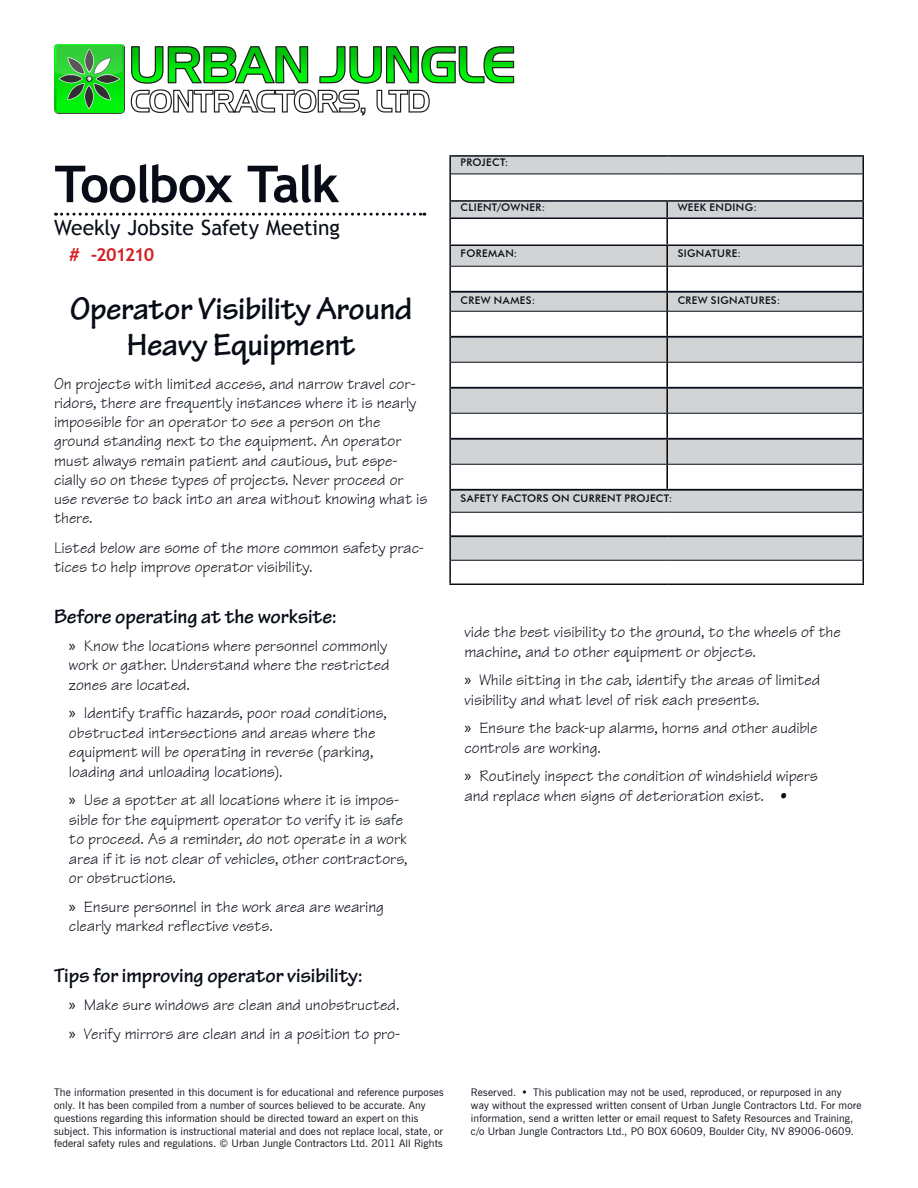
<style>
.page{position:relative;width:918px;height:1188px;background:#fff}
.page>*{position:absolute;margin:0;border:0;box-sizing:border-box;transform-origin:0 0}
.t1{font:700 51px "Trebuchet MS";letter-spacing:-.03em;color:#070c16}
.t2{font:700 33px/36px "Tekton Pro";letter-spacing:-.01em;color:#070c16;text-align:center}
.t3{font:700 21px "Tekton Pro";letter-spacing:-.005em;color:#070c16}
.t4{font:21px "Trebuchet MS";letter-spacing:-.01em;color:#070c16}
.t5{font:700 18px "Trebuchet MS";letter-spacing:-.05em;color:#d2232a}
.t6{font:16.5px/19.5px "Technical Plain";letter-spacing:-.005em;color:#070c16}
.t7{font:10.5px/12.8px "News Gothic BT";letter-spacing:.01em;color:#070c16}
.t8{font:500 10.5px "Futura BT";letter-spacing:.035em;color:#070c16}
.s1{font-family:"Myriad Pro"}
</style>
<div class="page">
<svg style="left:451px;top:157px;width:411px;height:403px;fill:#d9d9db"></svg>
<hr style="left:449px;top:155px;width:218px;height:2px;background:#070c16">
<svg style="left:449px;top:157px;width:2px;height:17px"></svg>
<hr style="left:667px;top:155px;width:197px;height:2px;background:#070c16">
<svg style="left:862px;top:157px;width:2px;height:17px"></svg>
<hr style="left:449px;top:246px;width:2px;height:20px;background:#070c16">
<hr style="left:862px;top:246px;width:2px;height:20px;background:#070c16">
<hr style="left:449px;top:266px;width:2px;height:26px;background:#070c16">
<hr style="left:862px;top:266px;width:2px;height:26px;background:#070c16">
<svg style="left:449px;top:292px;width:2px;height:19px"></svg>
<svg style="left:862px;top:292px;width:2px;height:19px"></svg>
<hr style="left:449px;top:311px;width:2px;height:26px;background:#070c16">
<hr style="left:862px;top:311px;width:2px;height:26px;background:#070c16">
<hr style="left:449px;top:337px;width:2px;height:25px;background:#070c16">
<hr style="left:862px;top:337px;width:2px;height:25px;background:#070c16">
<hr style="left:449px;top:362px;width:2px;height:26px;background:#070c16">
<hr style="left:862px;top:362px;width:2px;height:26px;background:#070c16">
<hr style="left:449px;top:388px;width:2px;height:25px;background:#070c16">
<hr style="left:862px;top:388px;width:2px;height:25px;background:#070c16">
<hr style="left:449px;top:413px;width:2px;height:26px;background:#070c16">
<hr style="left:862px;top:413px;width:2px;height:26px;background:#070c16">
<hr style="left:449px;top:439px;width:2px;height:25px;background:#070c16">
<hr style="left:862px;top:439px;width:2px;height:25px;background:#070c16">
<hr style="left:449px;top:464px;width:2px;height:26px;background:#070c16">
<hr style="left:862px;top:464px;width:2px;height:26px;background:#070c16">
<hr style="left:449px;top:490px;width:2px;height:22px;background:#070c16">
<hr style="left:862px;top:490px;width:2px;height:22px;background:#070c16">
<hr style="left:449px;top:512px;width:2px;height:24px;background:#070c16">
<hr style="left:862px;top:512px;width:2px;height:24px;background:#070c16">
<hr style="left:449px;top:536px;width:2px;height:24px;background:#070c16">
<hr style="left:862px;top:536px;width:2px;height:24px;background:#070c16">
<hr style="left:449px;top:560px;width:2px;height:24px;background:#070c16">
<hr style="left:862px;top:560px;width:2px;height:24px;background:#070c16">
<hr style="left:449px;top:584px;width:218px;height:1px;background:#070c16">
<hr style="left:667px;top:584px;width:197px;height:1px;background:#070c16">
<hr style="left:451px;top:174px;width:216px;height:1px;background:#070c16">
<hr style="left:667px;top:174px;width:195px;height:1px;background:#070c16">
<hr style="left:451px;top:266px;width:216px;height:1px;background:#070c16">
<hr style="left:667px;top:266px;width:195px;height:1px;background:#070c16">
<hr style="left:451px;top:311px;width:216px;height:1px;background:#070c16">
<hr style="left:667px;top:311px;width:195px;height:1px;background:#070c16">
<hr style="left:451px;top:362px;width:216px;height:1px;background:#070c16">
<hr style="left:667px;top:362px;width:195px;height:1px;background:#070c16">
<hr style="left:451px;top:413px;width:216px;height:1px;background:#070c16">
<hr style="left:667px;top:413px;width:195px;height:1px;background:#070c16">
<hr style="left:451px;top:464px;width:216px;height:1px;background:#070c16">
<hr style="left:667px;top:464px;width:195px;height:1px;background:#070c16">
<hr style="left:451px;top:512px;width:216px;height:1px;background:#070c16">
<hr style="left:667px;top:512px;width:195px;height:1px;background:#070c16">
<hr style="left:451px;top:560px;width:216px;height:1px;background:#070c16">
<hr style="left:667px;top:560px;width:195px;height:1px;background:#070c16">
<hr style="left:666px;top:246px;width:2px;height:20px;background:#000">
<hr style="left:666px;top:267px;width:2px;height:24px;background:#000">
<svg style="left:666px;top:293px;width:2px;height:18px"></svg>
<hr style="left:666px;top:312px;width:2px;height:24px;background:#000">
<hr style="left:666px;top:338px;width:2px;height:24px;background:#000">
<hr style="left:666px;top:363px;width:2px;height:24px;background:#000">
<hr style="left:666px;top:389px;width:2px;height:24px;background:#000">
<hr style="left:666px;top:414px;width:2px;height:24px;background:#000">
<hr style="left:666px;top:440px;width:2px;height:24px;background:#000">
<hr style="left:666px;top:465px;width:2px;height:24px;background:#000">
<hr style="left:451px;top:291px;width:216px;height:2px;background:#070c16">
<hr style="left:667px;top:291px;width:195px;height:2px;background:#070c16">
<hr style="left:451px;top:336px;width:216px;height:2px;background:#070c16">
<hr style="left:667px;top:336px;width:195px;height:2px;background:#070c16">
<hr style="left:451px;top:387px;width:216px;height:2px;background:#070c16">
<hr style="left:667px;top:387px;width:195px;height:2px;background:#070c16">
<hr style="left:451px;top:438px;width:216px;height:2px;background:#070c16">
<hr style="left:667px;top:438px;width:195px;height:2px;background:#070c16">
<hr style="left:451px;top:489px;width:216px;height:2px;background:#070c16">
<hr style="left:667px;top:489px;width:195px;height:2px;background:#070c16">
<hr style="left:451px;top:535px;width:216px;height:2px;background:#070c16">
<hr style="left:667px;top:535px;width:195px;height:2px;background:#070c16">
<hr style="left:449px;top:174px;width:2px;height:26px;background:#070c16">
<hr style="left:862px;top:174px;width:2px;height:26px;background:#070c16">
<hr style="left:449px;top:219px;width:2px;height:25px;background:#070c16">
<hr style="left:666px;top:219px;width:2px;height:25px;background:#070c16">
<hr style="left:862px;top:219px;width:2px;height:25px;background:#070c16">
<hr style="left:449px;top:244px;width:218px;height:2px;background:#070c16">
<hr style="left:667px;top:244px;width:197px;height:2px;background:#070c16">
<hr style="left:449px;top:200px;width:218px;height:2px;background:#070c16">
<svg style="left:449px;top:202px;width:2px;height:16px"></svg>
<hr style="left:667px;top:200px;width:197px;height:2px;background:#070c16">
<svg style="left:666px;top:202px;width:2px;height:16px"></svg>
<svg style="left:862px;top:202px;width:2px;height:16px"></svg>
<hr style="left:449px;top:218px;width:218px;height:1px;background:#070c16">
<hr style="left:667px;top:218px;width:197px;height:1px;background:#070c16">
<svg style="left:56px;top:213px;width:369px;height:3px"></svg>
<svg style="left:54px;top:44px;width:461px;height:72px"></svg>
<h1 class="t1" style="left:55px;top:152px;width:286px">Toolbox Talk</h1>
<p class="t4" style="left:54px;top:215px;width:288px">Weekly Jobsite Safety Meeting</p>
<p class="t5" style="left:69px;top:243px;width:87px"># -201210</p>
<h2 class="t2" style="left:70px;top:291px;width:344px">Operator Visibility Around<br>Heavy Equipment</h2>
<p class="t6" style="left:54px;top:374px;width:375px">On projects with limited access, and narrow travel cor&shy;ridors, there are frequently instances where it is nearly impossible for an operator to see a person on the ground standing next to the equipment. An operator must always remain patient and cautious, but espe&shy;cially so on these types of projects. Never proceed or use reverse to back into an area without knowing what is there.</p>
<p class="t6" style="left:54px;top:538px;width:372px">Listed below are some of the more common safety prac&shy;tices to help improve operator visibility.</p>
<p class="t3" style="left:54px;top:604px;width:284px">Before operating at the worksite:</p>
<p class="t6" style="left:69px;top:636px;width:322px"><span class="s1">»</span> Know the locations where personnel commonly work or gather. Understand where the restricted zones are located.</p>
<p class="t6" style="left:69px;top:703px;width:319px"><span class="s1">»</span> Identify traffic hazards, poor road conditions, obstructed intersections and areas where the equipment will be operating in reverse (parking, loading and unloading locations).</p>
<p class="t6" style="left:69px;top:790px;width:340px"><span class="s1">»</span> Use a spotter at all locations where it is impos&shy;sible for the equipment operator to verify it is safe to proceed. As a reminder, do not operate in a work area if it is not clear of vehicles, other contractors, or obstructions.</p>
<p class="t6" style="left:69px;top:897px;width:317px"><span class="s1">»</span> Ensure personnel in the work area are wearing clearly marked reflective vests.</p>
<p class="t3" style="left:54px;top:963px;width:310px">Tips for improving operator visibility:</p>
<p class="t6" style="left:69px;top:991px;width:333px;line-height:28.5px"><span class="s1">»</span> Make sure windows are clean and unobstructed. <span class="s1">»</span> Verify mirrors are clean and in a position to pro-</p>
<p class="t8" style="left:461px;top:156px;width:49px">PROJECT:</p>
<p class="t8" style="left:461px;top:201px;width:86px">CLIENT/OWNER:</p>
<p class="t8" style="left:678px;top:201px;width:81px">WEEK ENDING:</p>
<p class="t8" style="left:461px;top:247px;width:58px">FOREMAN:</p>
<p class="t8" style="left:678px;top:247px;width:65px">SIGNATURE:</p>
<p class="t8" style="left:461px;top:294px;width:76px">CREW NAMES:</p>
<p class="t8" style="left:678px;top:294px;width:104px">CREW SIGNATURES:</p>
<p class="t8" style="left:461px;top:492px;width:213px">SAFETY FACTORS ON CURRENT PROJECT:</p>
<p class="t6" style="left:464px;top:623px;width:378px">vide the best visibility to the ground, to the wheels of the machine, and to other equipment or objects.</p>
<p class="t6" style="left:464px;top:671px;width:358px"><span class="s1">»</span> While sitting in the cab, identify the areas of limited visibility and what level of risk each presents.</p>
<p class="t6" style="left:464px;top:719px;width:355px"><span class="s1">»</span> Ensure the back-up alarms, horns and other audible controls are working.</p>
<p class="t6" style="left:464px;top:767px;width:355px"><span class="s1">»</span> Routinely inspect the condition of windshield wipers and replace when signs of deterioration exist. •</p>
<p class="t7" style="left:54px;top:1086px;width:391px">The information presented in this document is for educational and reference purposes only. It has been compiled from a number of sources believed to be accurate. Any questions regarding this information should be directed toward an expert on this subject. This information is instructional material and does not replace local, state, or federal safety rules and regulations. © Urban Jungle Contractors Ltd. 2011 All Rights</p>
<p class="t7" style="left:471px;top:1086px;width:392px">Reserved. • This publication may not be used, reproduced, or repurposed in any way without the expressed written consent of Urban Jungle Contractors Ltd. For more information, send a written letter or email request to Safety Resources and Training, c/o Urban Jungle Contractors Ltd., PO BOX 60609, Boulder City, NV 89006-0609.</p>
</div>
